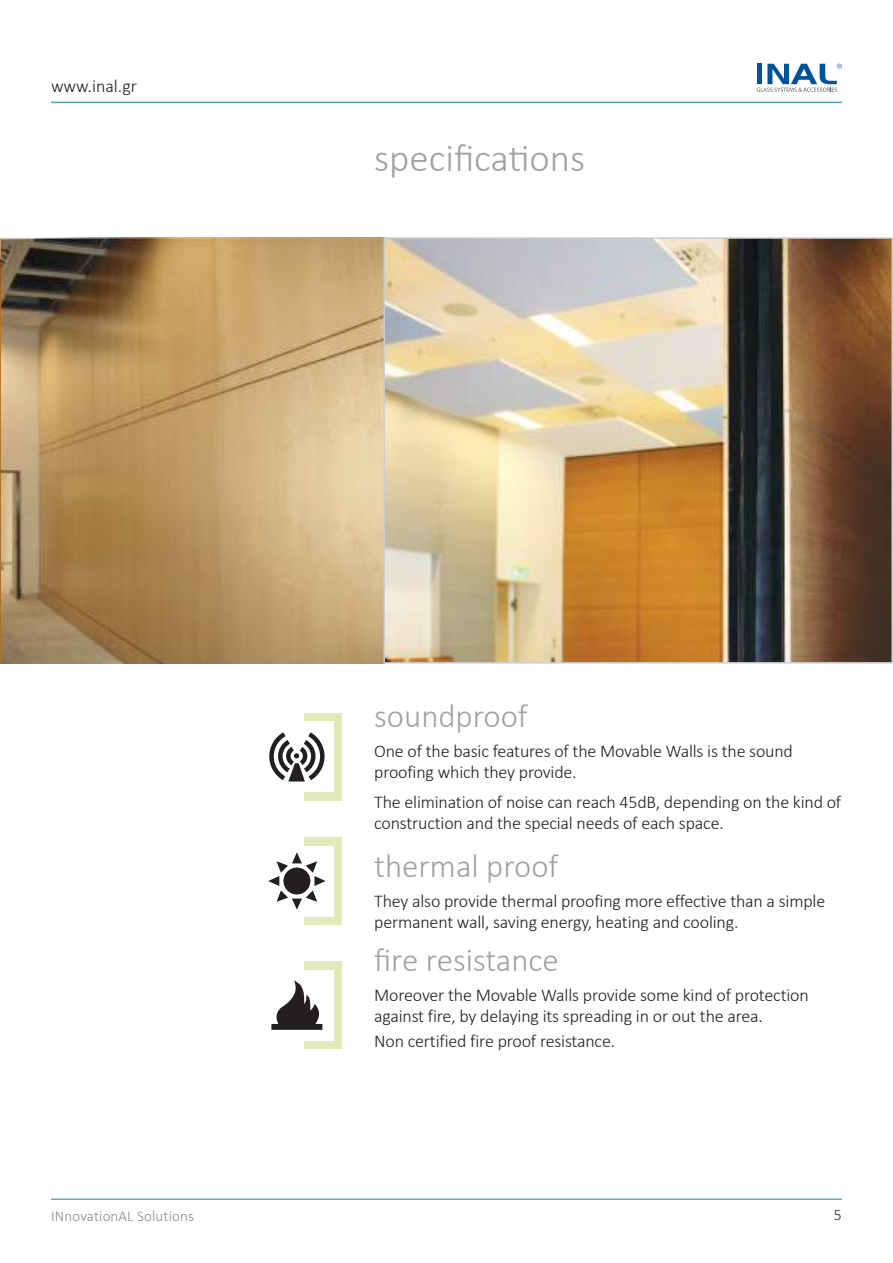
<style>
.page{position:relative;width:893px;height:1263px;background:#fff}
.page>*{position:absolute;margin:0;border:0;box-sizing:border-box;transform-origin:0 0}
.t1{font:300 39px "Calibri";color:#a0a1a3}
.t2{font:300 33px "Calibri";color:#a0a1a3}
.t3{font:300 18px/21px "Calibri";letter-spacing:-.01em;color:#241f1f}
.t4{font:300 15.75px "Calibri";color:#241f1f}
.t5{font:300 15px "Calibri";letter-spacing:.01em;color:#89898b}
</style>
<div class="page">
<hr style="left:51px;top:102px;width:791px;height:1px;background:#008a9d">
<hr style="left:51px;top:1199px;width:791px;height:1px;background:#008a9d">
<svg style="left:757px;top:64px;width:85px;height:28px"></svg>
<img style="left:0;top:237px;width:890px;height:427px">
<div style="left:383px;top:237px;width:510px;height:427px;border:2px solid #caced0"></div>
<div style="left:304px;top:713px;width:38px;height:88px;background:#e1eab9"></div>
<div style="left:259px;top:722px;width:75px;height:70px;background:#fff"></div>
<svg style="left:269px;top:732px;width:56px;height:50px"></svg>
<div style="left:304px;top:961px;width:38px;height:88px;background:#e1eab9"></div>
<div style="left:259px;top:970px;width:75px;height:70px;background:#fff"></div>
<svg style="left:271px;top:980px;width:51px;height:50px"></svg>
<div style="left:304px;top:837px;width:38px;height:88px;background:#e1eab9"></div>
<div style="left:259px;top:846px;width:75px;height:70px;background:#fff"></div>
<svg style="left:268px;top:852px;width:58px;height:58px"></svg>
<div style="left:283px;top:867px;width:27px;height:27px;background:#241f1f;border-radius:50%"></div>
<p class="t3" style="left:51px;top:77px;width:88px">www.inal.gr</p>
<h1 class="t1" style="left:374px;top:134px;width:212px">specifications</h1>
<p class="t5" style="left:51px;top:1210px;width:144px">INnovationAL Solutions</p>
<h2 class="t2" style="left:374px;top:705px;width:155px">soundproof</h2>
<p class="t3" style="left:374px;top:740px;width:420px;line-height:21.6px">One of the basic features of the Movable Walls is the sound proofing which they provide.</p>
<p class="t3" style="left:374px;top:791px;width:469px">The elimination of noise can reach 45dB, depending on the kind of construction and the special needs of each space.</p>
<h2 class="t2" style="left:374px;top:854px;width:186px">thermal proof</h2>
<p class="t3" style="left:374px;top:890px;width:453px">They also provide thermal proofing more effective than a simple permanent wall, saving energy, heating and cooling.</p>
<h2 class="t2" style="left:374px;top:940px;width:186px">fire resistance</h2>
<p class="t3" style="left:374px;top:984px;width:436px">Moreover the Movable Walls provide some kind of protection against fire, by delaying its spreading in or out the area.</p>
<p class="t3" style="left:374px;top:1030px;width:242px">Non certified fire proof resistance.</p>
<p class="t4" style="left:834px;top:1210px;width:9px">5</p>
</div>
